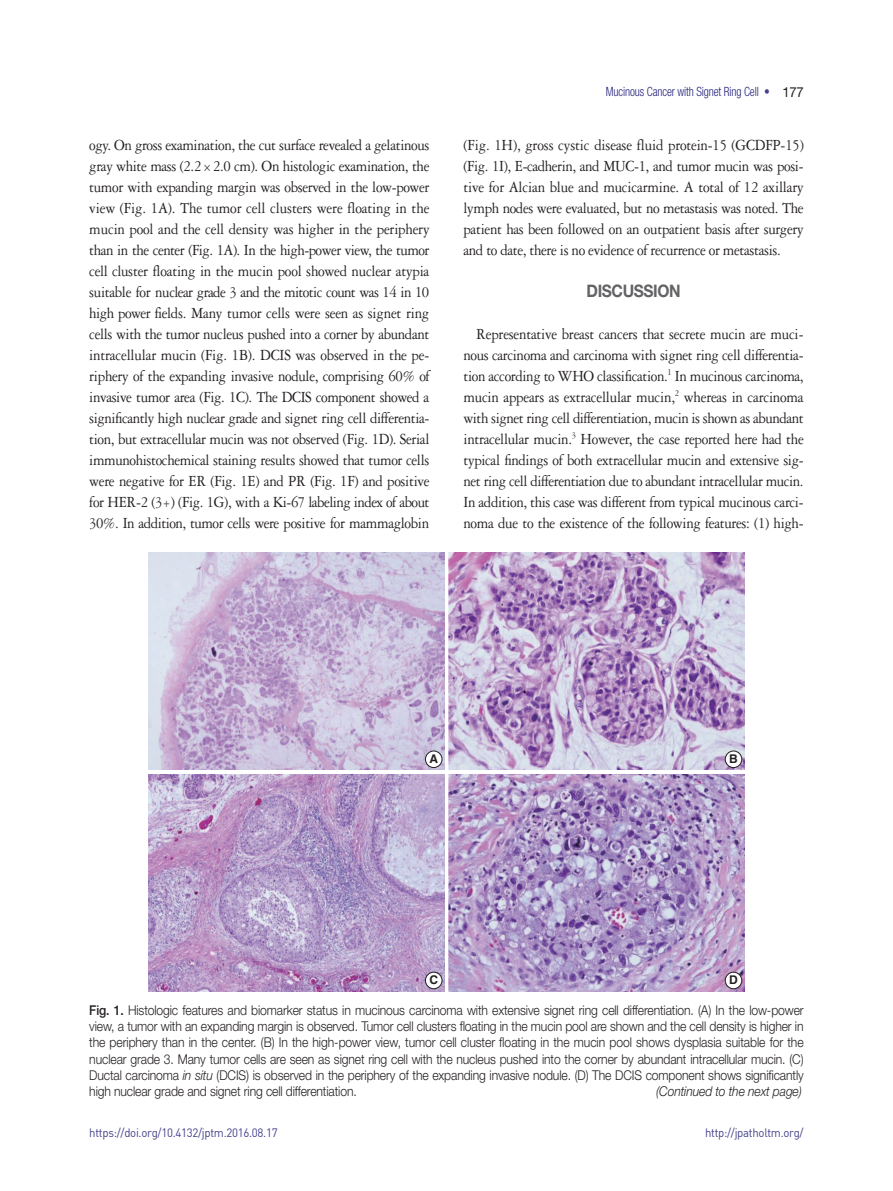
<style>
.page{position:relative;width:893px;height:1191px;background:#fff}
.page>*{position:absolute;margin:0;border:0;box-sizing:border-box;transform-origin:0 0}
.큰제목{font:700 17.25px "Helvetica Neue LT Std";letter-spacing:-.025em;color:#636366;scale:.9 1}
.본문{font:16.5px/21px "Garamond 3 LT Std";letter-spacing:-.025em;color:#231f20;text-align:justify;scale:.9 1}
.그림제목{font:300 13.5px/16.2px "Helvetica Neue LT Std";letter-spacing:-.01em;color:#231f20;text-align:justify;scale:.9 1}
.그림제목-2{font:italic 300 13.5px "Helvetica Neue LT Std";letter-spacing:-.01em;color:#231f20;scale:.9 1}
.t1{font:300 condensed 12.75px "Helvetica Neue LT Std";letter-spacing:-.01em;color:#26237b;scale:.9 1}
.t2{font:12px "Dinreg";letter-spacing:-.025em;color:#45428b;scale:.95 1}
.t3{font:700 12px "Helvetica LT Std";color:#231f20}
.s1{color:#45428b}
.s2{font-weight:400;font-stretch:normal;font-size:13.8px;color:#231f20}
.s3{font-weight:500}
.s4{font-style:italic}
</style>
<div class="page">
<img style="left:149px;top:553px;width:295px;height:217px">
<img style="left:149px;top:774px;width:295px;height:217px">
<img style="left:449px;top:553px;width:295px;height:217px">
<img style="left:449px;top:774px;width:295px;height:217px">
<div style="left:425px;top:751px;width:17px;height:16px;background:#fff;border-radius:50%"></div>
<div style="left:425px;top:750px;width:17px;height:18px;border:1px solid #231f20;border-radius:50%"></div>
<div style="left:425px;top:972px;width:17px;height:16px;background:#fff;border-radius:50%"></div>
<div style="left:425px;top:972px;width:17px;height:17px;border:1px solid #231f20;border-radius:50%"></div>
<div style="left:725px;top:751px;width:17px;height:16px;background:#fff;border-radius:50%"></div>
<div style="left:725px;top:750px;width:17px;height:18px;border:1px solid #231f20;border-radius:50%"></div>
<div style="left:725px;top:972px;width:17px;height:16px;background:#fff;border-radius:50%"></div>
<div style="left:725px;top:972px;width:17px;height:17px;border:1px solid #231f20;border-radius:50%"></div>
<p class="t1" style="left:606px;top:84px;width:221px">Mucinous Cancer with Signet Ring Cell <span class="s1">•</span> <span class="s2">177</span></p>
<p class="본문" style="left:89px;top:134px;width:380px">ogy. On gross examination, the cut surface revealed a gelatinous gray white mass (2.2×2.0 cm). On histologic examination, the tumor with expanding margin was observed in the low-power view (Fig. 1A). The tumor cell clusters were floating in the mucin pool and the cell density was higher in the periphery than in the center (Fig. 1A). In the high-power view, the tumor cell cluster floating in the mucin pool showed nuclear atypia suitable for nuclear grade 3 and the mitotic count was 14 in 10 high power fields. Many tumor cells were seen as signet ring cells with the tumor nucleus pushed into a corner by abundant intracellular mucin (Fig. 1B). DCIS was observed in the pe&shy;riphery of the expanding invasive nodule, comprising 60% of invasive tumor area (Fig. 1C). The DCIS component showed a significantly high nuclear grade and signet ring cell differentia&shy;tion, but extracellular mucin was not observed (Fig. 1D). Serial immunohistochemical staining results showed that tumor cells were negative for ER (Fig. 1E) and PR (Fig. 1F) and positive for HER-2 (3+) (Fig. 1G), with a Ki-67 labeling index of about 30%. In addition, tumor cells were positive for mammaglobin</p>
<p class="본문" style="left:463px;top:134px;width:380px">(Fig. 1H), gross cystic disease fluid protein-15 (GCDFP-15) (Fig. 1I), E-cadherin, and MUC-1, and tumor mucin was posi&shy;tive for Alcian blue and mucicarmine. A total of 12 axillary lymph nodes were evaluated, but no metastasis was noted. The patient has been followed on an outpatient basis after surgery and to date, there is no evidence of recurrence or metastasis.</p>
<p class="큰제목" style="left:587px;top:281px;width:106px">DISCUSSION</p>
<p class="본문" style="left:463px;top:323px;width:380px;text-indent:13px">Representative breast cancers that secrete mucin are muci&shy;nous carcinoma and carcinoma with signet ring cell differentia&shy;tion according to WHO classification.<sup>1</sup> In mucinous carcinoma, mucin appears as extracellular mucin,<sup>2</sup> whereas in carcinoma with signet ring cell differentiation, mucin is shown as abundant intracellular mucin.<sup>3</sup> However, the case reported here had the typical findings of both extracellular mucin and extensive sig&shy;net ring cell differentiation due to abundant intracellular mucin.<br>In addition, this case was different from typical mucinous carci&shy;noma due to the existence of the following features: (1) high-</p>
<p class="t3" style="left:429px;top:751px;width:10px">A</p>
<p class="t3" style="left:429px;top:973px;width:10px">C</p>
<p class="t3" style="left:729px;top:751px;width:10px">B</p>
<p class="t3" style="left:729px;top:973px;width:10px">D</p>
<p class="그림제목" style="left:89px;top:1001px;width:795px"><span class="s3">Fig. 1.</span> Histologic features and biomarker status in mucinous carcinoma with extensive signet ring cell differentiation. (A) In the low-power view, a tumor with an expanding margin is observed. Tumor cell clusters floating in the mucin pool are shown and the cell density is higher in the periphery than in the center. (B) In the high-power view, tumor cell cluster floating in the mucin pool shows dysplasia suitable for the nuclear grade 3. Many tumor cells are seen as signet ring cell with the nucleus pushed into the corner by abundant intracellular mucin. (C)<br>Ductal carcinoma <span class="s4">in situ</span> (DCIS) is observed in the periphery of the expanding invasive nodule. (D) The DCIS component shows significantly high nuclear grade and signet ring cell differentiation.</p>
<p class="그림제목-2" style="left:656px;top:1083px;width:163px">(Continued to the next page)</p>
<p class="t2" style="left:89px;top:1125px;width:200px">https://doi.org/10.4132/jptm.2016.08.17</p>
<p class="t2" style="left:705px;top:1125px;width:105px">http://jpatholtm.org/</p>
</div>
